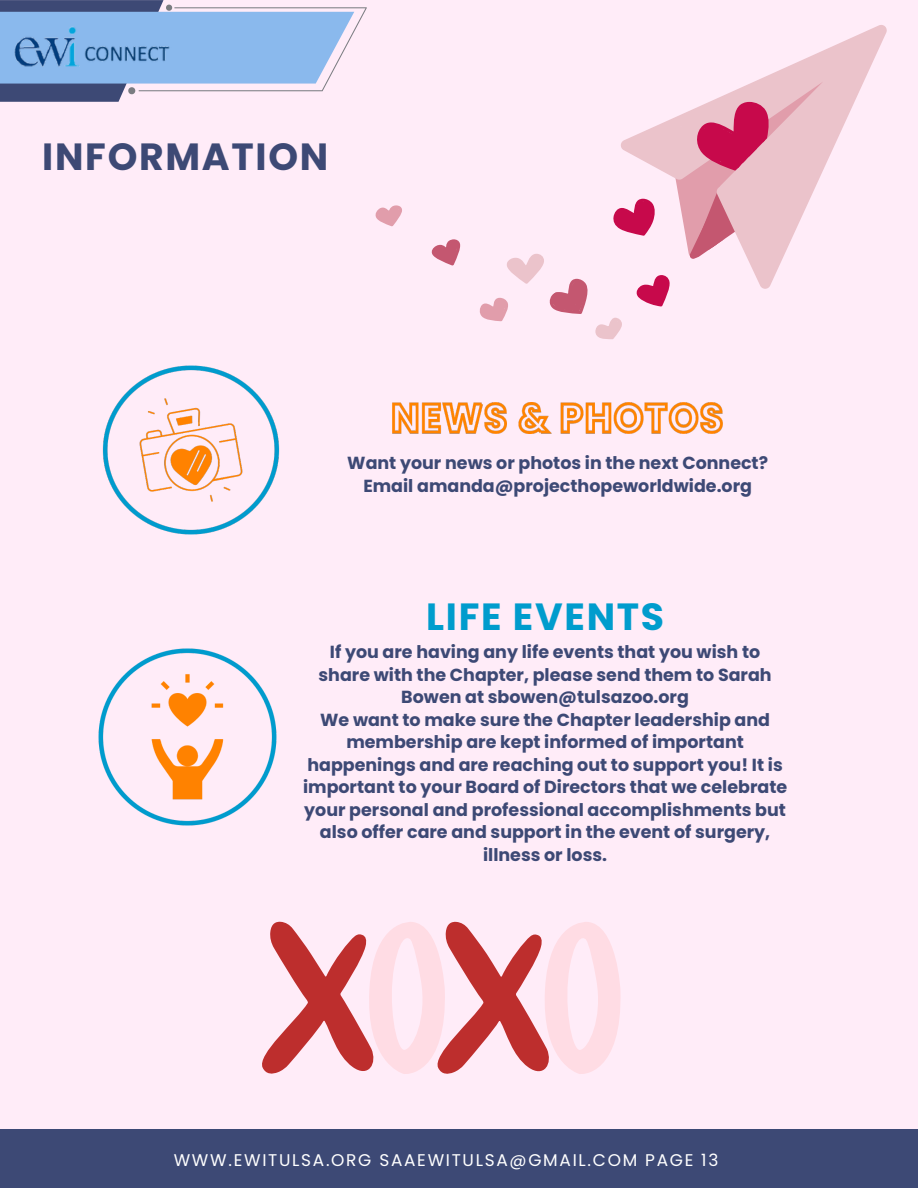
<style>
.page{position:relative;width:918px;height:1188px;background:#ffecf8}
.page>*{position:absolute;margin:0;border:0;box-sizing:border-box;transform-origin:0 0}
.t1{font:700 37.8px "Poppins";letter-spacing:.045em;color:#3d4975}
.t2{font:700 37.8px "Poppins";letter-spacing:.045em;color:#009ccd}
.t3{font:700 17.4px/22.5px "Poppins";color:#3d4975;text-align:center}
.t4{font:16.95px "Poppins";letter-spacing:.1em;color:#fff}
</style>
<div class="page">
<svg style="left:0;top:0;width:367px;height:102px"></svg>
<img style="left:0;top:24px;width:207px;height:55px">
<div style="left:0;top:1129px;width:918px;height:59px;background:#3d4975"></div>
<img style="left:102px;top:365px;width:178px;height:170px">
<img style="left:392px;top:403px;width:331px;height:30px">
<img style="left:98px;top:648px;width:179px;height:178px">
<svg style="left:849px;top:25px;width:38px;height:40px"></svg>
<svg style="left:730px;top:39px;width:136px;height:85px"></svg>
<svg style="left:595px;top:318px;width:27px;height:21px"></svg>
<svg style="left:375px;top:205px;width:27px;height:21px"></svg>
<svg style="left:431px;top:239px;width:30px;height:27px"></svg>
<svg style="left:479px;top:254px;width:109px;height:67px"></svg>
<svg style="left:613px;top:45px;width:258px;height:262px"></svg>
<svg style="left:262px;top:921px;width:359px;height:153px"></svg>
<p class="t1" style="left:42px;top:131px;width:288px">INFORMATION</p>
<p class="t3" style="left:347px;top:452px;width:422px">Want your news or photos in the next Connect?<br>Email amanda@projecthopeworldwide.org</p>
<h1 class="t2" style="left:426px;top:590px;width:240px">LIFE EVENTS</h1>
<p class="t3" style="left:319px;top:641px;width:455px">If you are having any life events that you wish to share with the Chapter, please send them to Sarah<br>Bowen at sbowen@tulsazoo.org</p>
<p class="t3" style="left:303px;top:708px;width:486px">We want to make sure the Chapter leadership and membership are kept informed of important happenings and are reaching out to support you! It is important to your Board of Directors that we celebrate your personal and professional accomplishments but also offer care and support in the event of surgery, illness or loss.</p>
<p class="t4" style="left:174px;top:1148px;width:546px">WWW.EWITULSA.ORG SAAEWITULSA@GMAIL.COM PAGE 13</p>
</div>
